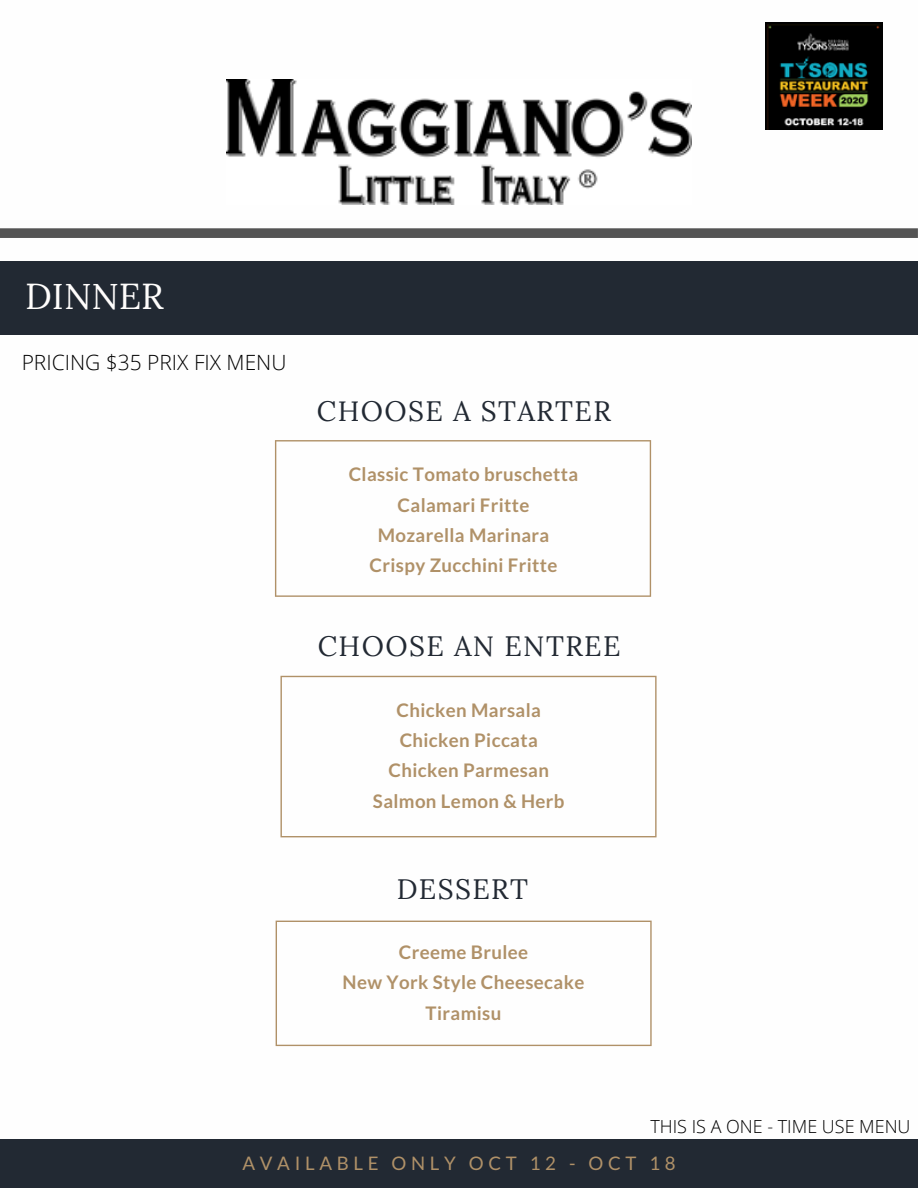
<style>
.page{position:relative;width:918px;height:1188px;background:#fff}
.page>*{position:absolute;margin:0;border:0;box-sizing:border-box;transform-origin:0 0}
.t1{font:36px "Lora";color:#fffdfc}
.t2{font:28.05px "Lora";letter-spacing:.05em;color:#222933}
.t3{font:300 21px "Open Sans";color:#000}
.t4{font:700 18.75px/30.3px "Lato";letter-spacing:.02em;color:#b09168;text-align:center}
.t5{font:18.75px "Lato";letter-spacing:.25em;color:#b09168}
.t6{font:300 18px "Open Sans";color:#000}
</style>
<div class="page">
<div style="left:0;top:1139px;width:918px;height:49px;background:#222933"></div>
<svg style="left:275px;top:440px;width:376px;height:157px"></svg>
<svg style="left:280px;top:676px;width:377px;height:161px"></svg>
<svg style="left:276px;top:921px;width:376px;height:125px"></svg>
<img style="left:765px;top:22px;width:117px;height:107px">
<img style="left:226px;top:79px;width:466px;height:125px">
<svg style="left:0;top:228px;width:918px;height:10px;background:#595959"></svg>
<div style="left:0;top:261px;width:918px;height:73px;background:#222933"></div>
<h1 class="t1" style="left:25px;top:273px;width:140px">DINNER</h1>
<p class="t3" style="left:22px;top:348px;width:266px">PRICING $35 PRIX FIX MENU</p>
<h2 class="t2" style="left:317px;top:393px;width:296px">CHOOSE A STARTER</h2>
<p class="t4" style="left:349px;top:459px;width:231px">Classic Tomato bruschetta<br>Calamari Fritte<br>Mozarella Marinara<br>Crispy Zucchini Fritte</p>
<h2 class="t2" style="left:318px;top:628px;width:304px">CHOOSE AN ENTREE</h2>
<p class="t4" style="left:373px;top:694px;width:193px">Chicken Marsala<br>Chicken Piccata<br>Chicken Parmesan<br>Salmon Lemon &amp; Herb</p>
<h2 class="t2" style="left:397px;top:870px;width:133px">DESSERT</h2>
<p class="t4" style="left:343px;top:937px;width:243px">Creeme Brulee<br>New York Style Cheesecake<br>Tiramisu</p>
<p class="t6" style="left:650px;top:1114px;width:262px">THIS IS A ONE - TIME USE MENU</p>
<p class="t5" style="left:243px;top:1152px;width:435px">AVAILABLE ONLY OCT 12 - OCT 18</p>
</div>
